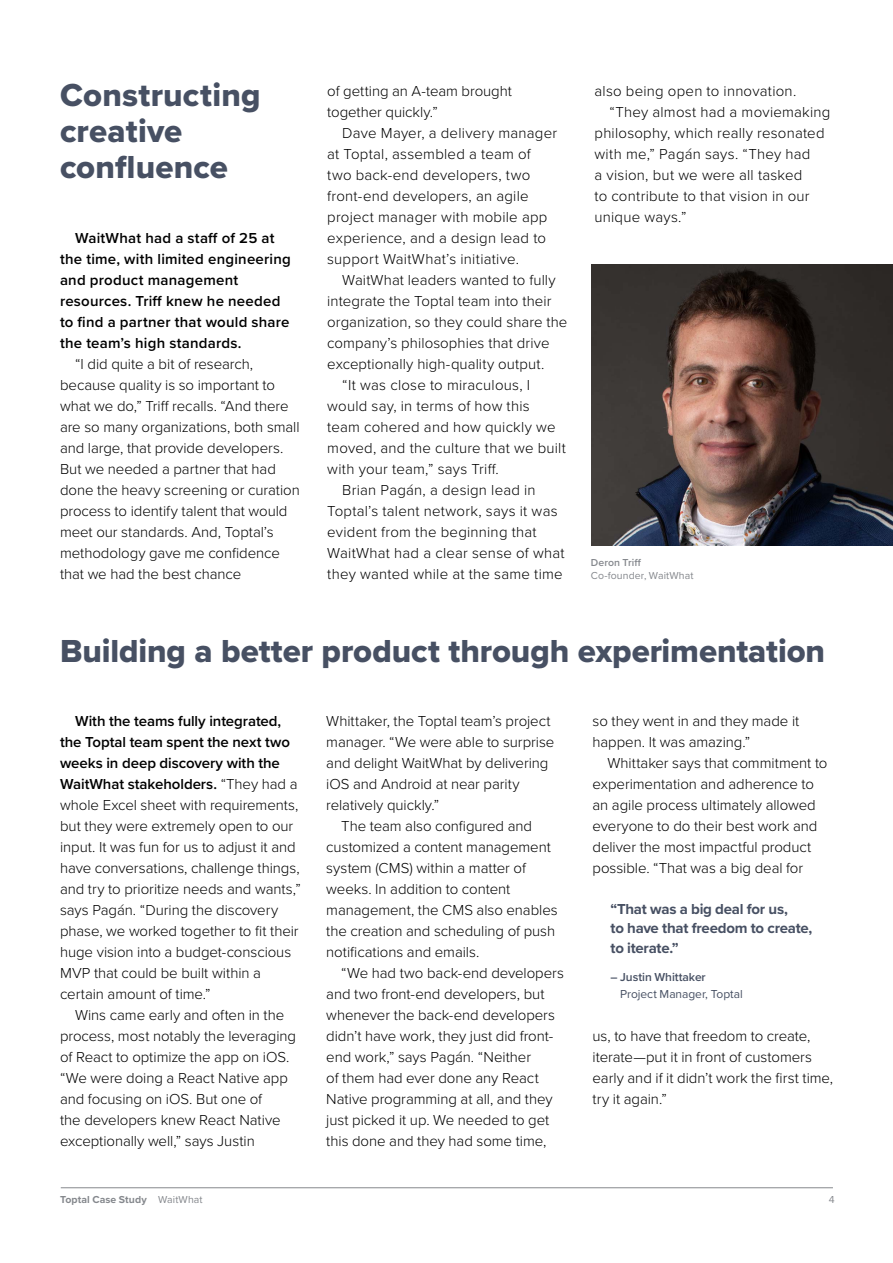
<style>
.page{position:relative;width:893px;height:1263px;background:#fff}
.page>*{position:absolute;margin:0;border:0;box-sizing:border-box;transform-origin:0 0}
.t1{font:33px/36px "Proxima Nova Extrabld";color:#475063}
.t2{font:300 15px/21px "Proxima Nova";letter-spacing:-.005em;color:#000}
.t3{font:300 15px/21px "Proxima Nova";letter-spacing:.015em;color:#000}
.t4{font:600 15px/21px "Proxima Nova";letter-spacing:.015em;color:#000}
.t5{font:700 15px/19.5px "Proxima Nova";letter-spacing:-.015em;color:#475063}
.t6{font:12px "Proxima Nova";letter-spacing:-.005em;color:#475063}
.t7{font:600 12px "Proxima Nova";letter-spacing:-.005em;color:#475063}
.t8{font:700 10.5px "Proxima Nova";letter-spacing:.01em;color:#85888d}
.t9{font:10.5px "Proxima Nova";letter-spacing:.01em;color:#85888d}
.t10{font:600 10.5px "Proxima Nova";letter-spacing:.01em;color:#85888d}
.s1{font-weight:600}
.s2{font-weight:400}
</style>
<div class="page">
<hr style="left:61px;top:1188px;width:771px;height:1px;background:#85888d">
<img style="left:591px;top:264px;width:301px;height:282px">
<h1 class="t1" style="left:60px;top:77px;width:202px">Constructing creative confluence</h1>
<p class="t4" style="left:60px;top:227px;width:232px;text-indent:15px">WaitWhat had a staff of 25 at the time, with limited engineering and product management resources. Triff knew he needed to find a partner that would share the team’s high standards.</p>
<p class="t2" style="left:60px;top:353px;width:241px;text-indent:15px">“I did quite a bit of research, because quality is so important to what we do,” Triff recalls. “And there are so many organizations, both small and large, that provide developers.<br>But we needed a partner that had done the heavy screening or curation process to identify talent that would meet our standards. And, Toptal’s methodology gave me confidence that we had the best chance</p>
<p class="t2" style="left:327px;top:80px;width:186px">of getting an A-team brought together quickly.”</p>
<p class="t3" style="left:327px;top:122px;width:231px;text-indent:15px">Dave Mayer, a delivery manager at Toptal, assembled a team of two back-end developers, two front-end developers, an agile project manager with mobile app experience, and a design lead to support WaitWhat’s initiative.</p>
<p class="t2" style="left:342px;top:269px;width:215px">WaitWhat leaders wanted to fully</p>
<p class="t2" style="left:327px;top:290px;width:226px">integrate the Toptal team into their</p>
<p class="t2" style="left:327px;top:311px;width:242px">organization, so they could share the</p>
<p class="t2" style="left:327px;top:332px;width:224px">company’s philosophies that drive</p>
<p class="t2" style="left:327px;top:353px;width:219px">exceptionally high-quality output.</p>
<p class="t3" style="left:342px;top:374px;width:189px">“It was close to miraculous, I</p>
<p class="t3" style="left:327px;top:395px;width:204px">would say, in terms of how this</p>
<p class="t3" style="left:327px;top:416px;width:230px">team cohered and how quickly we</p>
<p class="t3" style="left:327px;top:437px;width:240px">moved, and the culture that we built</p>
<p class="t3" style="left:327px;top:458px;width:173px">with your team,” says Triff.</p>
<p class="t3" style="left:342px;top:479px;width:195px">Brian Pagán, a design lead in</p>
<p class="t3" style="left:327px;top:500px;width:232px">Toptal’s talent network, says it was</p>
<p class="t3" style="left:327px;top:521px;width:211px">evident from the beginning that</p>
<p class="t3" style="left:327px;top:542px;width:239px">WaitWhat had a clear sense of what</p>
<p class="t3" style="left:327px;top:563px;width:237px">they wanted while at the same time</p>
<p class="t3" style="left:594px;top:80px;width:203px">also being open to innovation.</p>
<p class="t3" style="left:609px;top:101px;width:222px">“They almost had a moviemaking</p>
<p class="t3" style="left:594px;top:122px;width:231px">philosophy, which really resonated</p>
<p class="t3" style="left:594px;top:143px;width:217px">with me,” Pagán says. “They had</p>
<p class="t3" style="left:594px;top:164px;width:209px">a vision, but we were all tasked</p>
<p class="t3" style="left:594px;top:185px;width:217px">to contribute to that vision in our</p>
<p class="t3" style="left:594px;top:206px;width:93px">unique ways.”</p>
<p class="t10" style="left:591px;top:555px;width:52px">Deron Triff</p>
<p class="t9" style="left:591px;top:568px;width:104px">Co-founder, WaitWhat</p>
<h1 class="t1" style="left:60px;top:633px;width:766px">Building a better product through experimentation</h1>
<p class="t2" style="left:60px;top:710px;width:242px;text-indent:15px"><span class="s1">With the teams fully integrated, the Toptal team spent the next two weeks in deep discovery with the WaitWhat stakeholders.</span> “They had a whole Excel sheet with requirements, but they were extremely open to our input. It was fun for us to adjust it and have conversations, challenge things, and try to prioritize needs and wants,” says Pagán. “During the discovery phase, we worked together to fit their huge vision into a budget-conscious MVP that could be built within a certain amount of time.”</p>
<p class="t2" style="left:60px;top:1004px;width:238px;text-indent:15px">Wins came early and often in the process, most notably the leveraging of React to optimize the app on iOS. “We were doing a React Native app and focusing on iOS. But one of<br>the developers knew React Native exceptionally well,” says Justin</p>
<p class="t8" style="left:60px;top:1192px;width:144px">Toptal Case Study <span class="s2">WaitWhat</span></p>
<p class="t2" style="left:326px;top:710px;width:230px">Whittaker, the Toptal team’s project manager. “We were able to surprise and delight WaitWhat by delivering iOS and Android at near parity relatively quickly.”</p>
<p class="t2" style="left:326px;top:815px;width:233px;text-indent:15px">The team also configured and customized a content management system (CMS) within a matter of weeks. In addition to content management, the CMS also enables the creation and scheduling of push notifications and emails.</p>
<p class="t2" style="left:326px;top:962px;width:239px;text-indent:15px">“We had two back-end developers and two front-end developers, but whenever the back-end developers didn’t have work, they just did front&shy;end work,” says Pagán. “Neither<br>of them had ever done any React Native programming at all, and they just picked it up. We needed to get this done and they had some time,</p>
<p class="t2" style="left:592px;top:710px;width:208px">so they went in and they made it happen. It was amazing.”</p>
<p class="t2" style="left:592px;top:752px;width:236px;text-indent:15px">Whittaker says that commitment to experimentation and adherence to an agile process ultimately allowed everyone to do their best work and deliver the most impactful product possible. “That was a big deal for</p>
<p class="t5" style="left:610px;top:898px;width:203px">“That was a big deal for us,<br>to have that freedom to create, to iterate.”</p>
<p class="t7" style="left:610px;top:968px;width:97px">– Justin Whittaker</p>
<p class="t6" style="left:620px;top:985px;width:124px">Project Manager, Toptal</p>
<p class="t2" style="left:592px;top:1025px;width:242px">us, to have that freedom to create, iterate—put it in front of customers early and if it didn’t work the first time, try it again.”</p>
<p class="t9" style="left:828px;top:1192px;width:7px">4</p>
</div>
